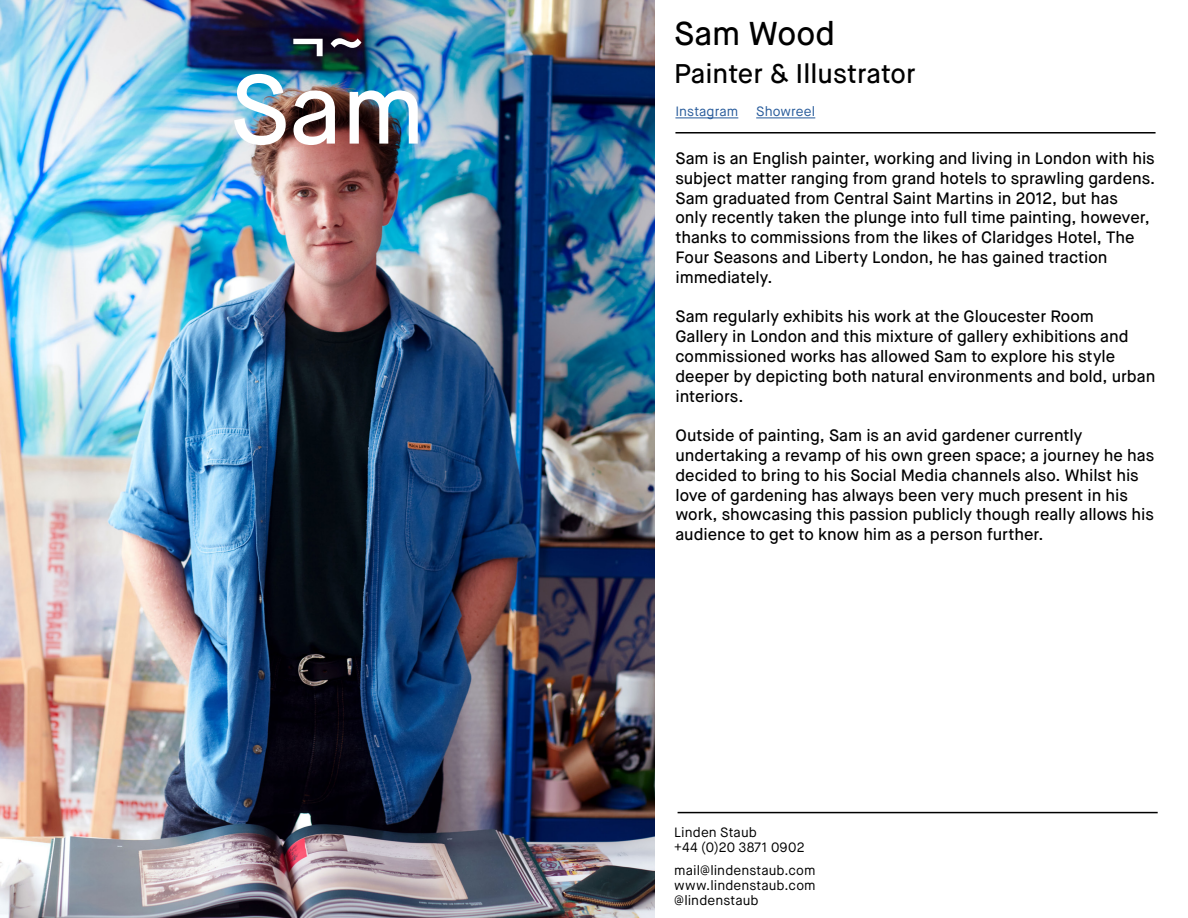
<style>
.page{position:relative;width:1188px;height:918px;background:#fff}
.page>*{position:absolute;margin:0;border:0;box-sizing:border-box;transform-origin:0 0}
.t1{font:500 97.5px "Maison Neue";color:#fff}
.t2{font:500 33px "Maison Neue";color:#000}
.t3{font:500 27px "Maison Neue";color:#000}
.t4{font:500 16.5px/19.8px "Maison Neue";letter-spacing:-.005em;color:#000}
.t5{font:13.5px/15px "Maison Neue";letter-spacing:.005em;color:#000}
.t6{font:13.5px "Maison Neue";letter-spacing:.005em;color:#275b9b}
</style>
<div class="page">
<img style="left:0;top:0;width:655px;height:918px">
<svg style="left:293px;top:38px;width:68px;height:18px"></svg>
<hr style="left:675px;top:132px;width:481px;height:2px;background:#000">
<hr style="left:678px;top:812px;width:480px;height:1px;background:#000">
<hr style="left:675px;top:117px;width:63px;height:1px;background:#275b9b">
<hr style="left:756px;top:117px;width:59px;height:1px;background:#275b9b">
<h1 class="t1" style="left:230px;top:48px;width:197px">Sam</h1>
<h2 class="t2" style="left:674px;top:13px;width:162px">Sam Wood</h2>
<h3 class="t3" style="left:674px;top:56px;width:243px">Painter &amp; Illustrator</h3>
<p class="t6" style="left:675px;top:103px;width:64px">Instagram</p>
<p class="t6" style="left:756px;top:103px;width:61px">Showreel</p>
<p class="t4" style="left:675px;top:149px;width:481px">Sam is an English painter, working and living in London with his subject matter ranging from grand hotels to sprawling gardens.<br>Sam graduated from Central Saint Martins in 2012, but has<br>only recently taken the plunge into full time painting, however, thanks to commissions from the likes of Claridges Hotel, The Four Seasons and Liberty London, he has gained traction immediately.</p>
<p class="t4" style="left:675px;top:307px;width:481px">Sam regularly exhibits his work at the Gloucester Room<br>Gallery in London and this mixture of gallery exhibitions and commissioned works has allowed Sam to explore his style deeper by depicting both natural environments and bold, urban interiors.</p>
<p class="t4" style="left:675px;top:426px;width:480px">Outside of painting, Sam is an avid gardener currently undertaking a revamp of his own green space; a journey he has decided to bring to his Social Media channels also. Whilst his love of gardening has always been very much present in his work, showcasing this passion publicly though really allows his audience to get to know him as a person further.</p>
<p class="t5" style="left:674px;top:825px;width:132px">Linden Staub<br>+44 (0)20 3871 0902</p>
<p class="t5" style="left:674px;top:863px;width:143px;text-align:justify">mail@lindenstaub.com www.lindenstaub.com @lindenstaub</p>
</div>
